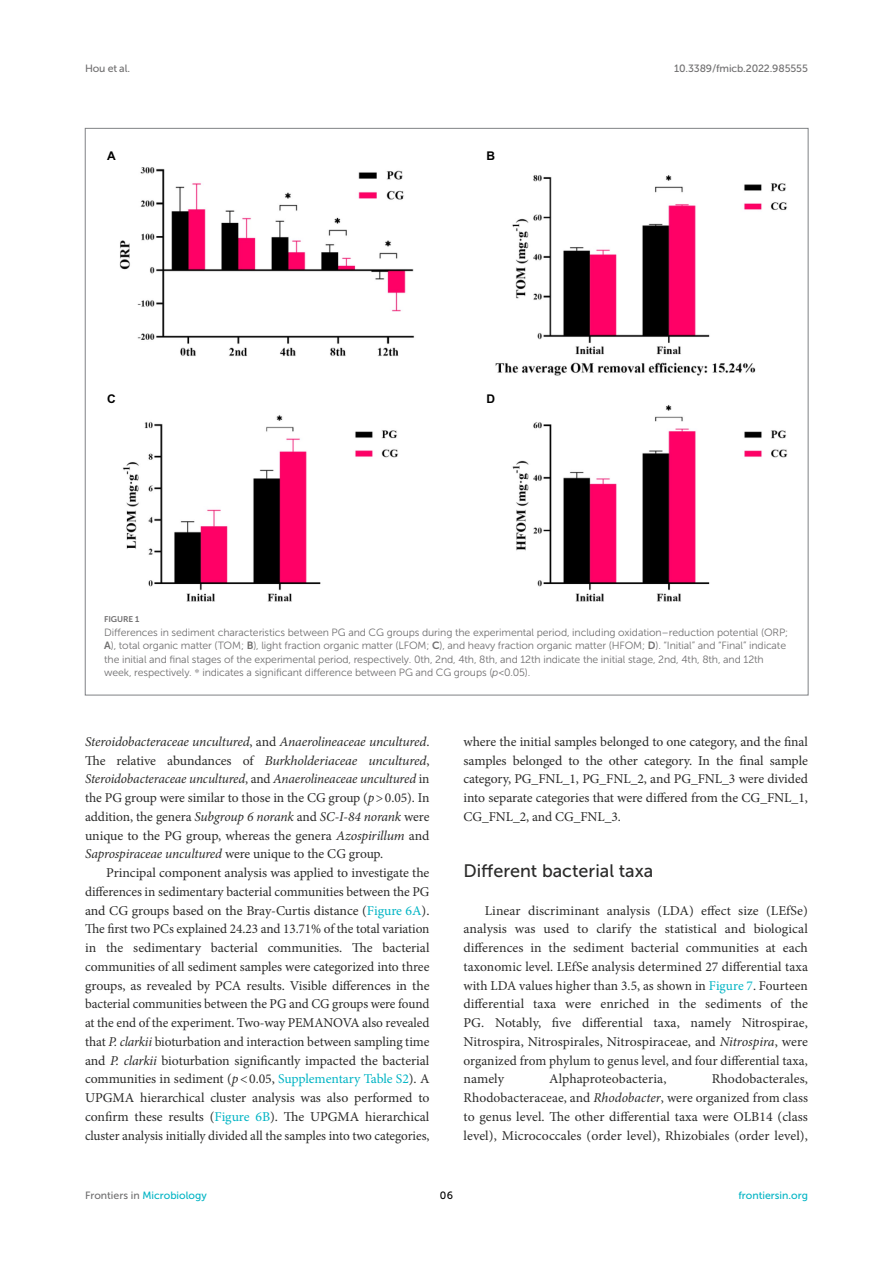
<style>
.page{position:relative;width:893px;height:1263px;background:#fff}
.page>*{position:absolute;margin:0;border:0;box-sizing:border-box;transform-origin:0 0}
.HEAD_2{font:18px "Museo Sans 500";color:#2b2b2a}
.TEXT{font:13.5px/18.8px "Minion Pro";letter-spacing:-.005em;color:#2b2b2a;text-align:justify}
.TEXT_FLUSH{font:13.5px/18.8px "Minion Pro";letter-spacing:.005em;color:#2b2b2a;text-align:justify}
.TEXT-2{font:italic 13.5px/18.8px "Minion Pro";letter-spacing:-.015em;color:#2b2b2a;text-align:justify}
.t1{font:700 12px "Arial";color:#000}
.FIG_LEG{font:10.5px/13.5px "Museo Sans 300";letter-spacing:-.01em;color:#706f70}
.t2{font:10.5px "Museo Sans 500";color:#00b4c4}
.t3{font:10.5px "Museo Sans 500";letter-spacing:-.015em;color:#706f70}
.t4{font:10.5px "Museo Sans 500";color:#000}
.FIG_HD{font:8.25px "Museo Sans 700";letter-spacing:-.01em;color:#706f70}
.s1{font-family:"Museo Sans 700"}
.s2{font-family:"STIX General"}
.s3{font-style:italic}
.s4{font-style:normal}
.s5{color:#00b4c4}
.s6{color:#706f70}
</style>
<div class="page">
<img style="left:119px;top:167px;width:669px;height:435px">
<p class="t3" style="left:85px;top:63px;width:46px">Hou et al.</p>
<p class="t3" style="left:674px;top:63px;width:135px">10.3389/fmicb.2022.985555</p>
<p class="t1" style="left:107px;top:147px;width:10px">A</p>
<p class="t1" style="left:486px;top:147px;width:10px">B</p>
<p class="t1" style="left:107px;top:390px;width:10px">C</p>
<p class="t1" style="left:486px;top:390px;width:10px">D</p>
<p class="FIG_HD" style="left:104px;top:615px;width:37px">FIGURE 1</p>
<p class="FIG_LEG" style="left:104px;top:625px;width:686px">Differences in sediment characteristics between PG and CG groups during the experimental period, including oxidation–reduction potential (ORP; <span class="s1">A</span>), total organic matter (TOM; <span class="s1">B</span>), light fraction organic matter (LFOM; <span class="s1">C</span>), and heavy fraction organic matter (HFOM; <span class="s1">D</span>). “Initial” and “Final” indicate the initial and final stages of the experimental period, respectively. 0th, 2nd, 4th, 8th, and 12th indicate the initial stage, 2nd, 4th, 8th, and 12th week, respectively. <span class="s2">*</span> indicates a significant difference between PG and CG groups (<span class="s3">p</span> &lt; 0.05).</p>
<p class="TEXT-2" style="left:85px;top:732px;width:346px">Steroidobacteraceae uncultured<span class="s4">, and</span> Anaerolineaceae uncultured<span class="s4">.<br>The relative abundances of</span> Burkholderiaceae uncultured<span class="s4">, </span>Steroidobacteraceae uncultured<span class="s4">, and</span> Anaerolineaceae uncultured <span class="s4">in the PG group were similar to those in the CG group (</span>p<span class="s4">&gt;0.05). In addition, the genera</span> Subgroup 6 norank <span class="s4">and</span> SC-I-84 norank <span class="s4">were unique to the PG group, whereas the genera</span> Azospirillum <span class="s4">and </span>Saprospiraceae uncultured <span class="s4">were unique to the CG group.</span></p>
<p class="TEXT" style="left:85px;top:863px;width:346px;text-indent:21px">Principal component analysis was applied to investigate the differences in sedimentary bacterial communities between the PG and CG groups based on the Bray-Curtis distance (<span class="s5">Figure 6A</span>).<br>The first two PCs explained 24.23 and 13.71% of the total variation in the sedimentary bacterial communities. The bacterial communities of all sediment samples were categorized into three groups, as revealed by PCA results. Visible differences in the bacterial communities between the PG and CG groups were found at the end of the experiment. Two-way PEMANOVA also revealed that <span class="s3">P. clarkii</span> bioturbation and interaction between sampling time and <span class="s3">P. clarkii</span> bioturbation significantly impacted the bacterial communities in sediment (<span class="s3">p</span>&lt;0.05, <span class="s5">Supplementary Table S2</span>). A UPGMA hierarchical cluster analysis was also performed to confirm these results (<span class="s5">Figure 6B</span>). The UPGMA hierarchical cluster analysis initially divided all the samples into two categories,</p>
<p class="TEXT" style="left:463px;top:732px;width:346px">where the initial samples belonged to one category, and the final samples belonged to the other category. In the final sample category, PG_FNL_1, PG_FNL_2, and PG_FNL_3 were divided into separate categories that were differed from the CG_FNL_1, CG_FNL_2, and CG_FNL_3.</p>
<p class="HEAD_2" style="left:463px;top:861px;width:191px">Different bacterial taxa</p>
<p class="TEXT_FLUSH" style="left:463px;top:901px;width:346px;text-indent:21px">Linear discriminant analysis (LDA) effect size (LEfSe) analysis was used to clarify the statistical and biological differences in the sediment bacterial communities at each taxonomic level. LEfSe analysis determined 27 differential taxa with LDA values higher than 3.5, as shown in <span class="s5">Figure 7</span>. Fourteen differential taxa were enriched in the sediments of the PG. Notably, five differential taxa, namely Nitrospirae, Nitrospira, Nitrospirales, Nitrospiraceae, and <span class="s3">Nitrospira</span>, were organized from phylum to genus level, and four differential taxa, namely</p>
<p class="TEXT_FLUSH" style="left:463px;top:1070px;width:346px;text-indent:248px">Rhodobacterales, Rhodobacteraceae, and <span class="s3">Rhodobacter</span>, were organized from class to genus level. The other differential taxa were OLB14 (class level), Micrococcales (order level), Rhizobiales (order level),</p>
<p class="TEXT_FLUSH" style="left:549px;top:1070px;width:119px">Alphaproteobacteria,</p>
<p class="t2" style="left:85px;top:1190px;width:123px"><span class="s6">Frontiers in</span> Microbiology</p>
<p class="t4" style="left:440px;top:1190px;width:15px">06</p>
<p class="t2" style="left:738px;top:1190px;width:71px">frontiersin.org</p>
</div>
